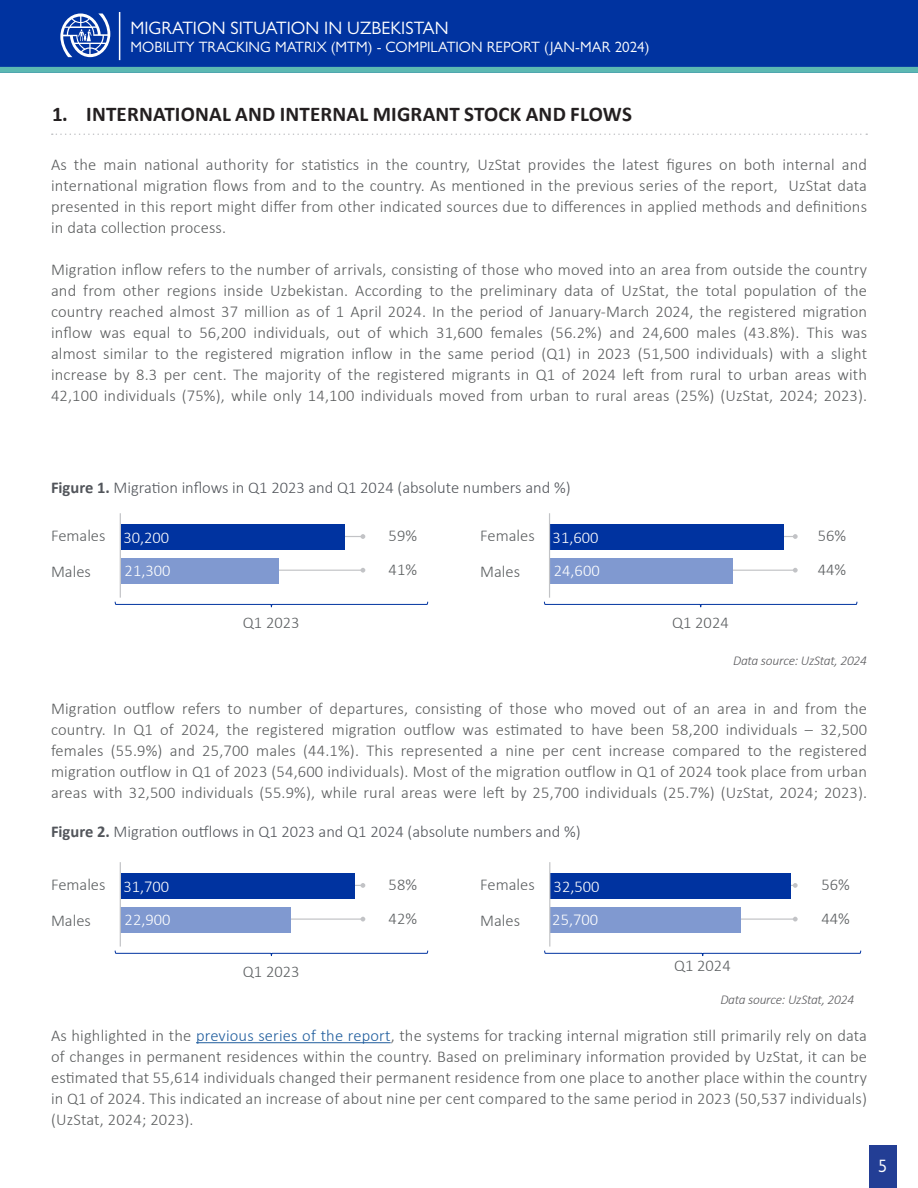
<style>
.page{position:relative;width:918px;height:1188px;background:#fff}
.page>*{position:absolute;margin:0;border:0;box-sizing:border-box;transform-origin:0 0}
.t1{font:700 21px "Calibri";letter-spacing:.01em;color:#231f20}
.t2{font:18px "Gill Sans Nova";color:#fff}
.Paragraph_Style_1{font:300 16.5px/21px "Calibri";letter-spacing:.01em;color:#5b5d5e;text-align:justify}
.Paragraph_Style_1-2{font:300 16.5px "Calibri";color:#52555b}
.Sub-title{font:300 16.5px "Calibri";color:#5c5f61}
.t3{font:300 16.5px "Calibri";color:#fff}
.t4{font:15px "Gill Sans Nova";color:#fff}
.t5{font:italic 300 13.5px "Calibri";letter-spacing:-.02em;color:#5c5c5f}
.s1{font-weight:700}
.s2{color:#215e9e}
</style>
<div class="page">
<div style="left:0;top:0;width:918px;height:72px;background:#0033a0"></div>
<div style="left:0;top:67px;width:918px;height:6px;background:#5cb8b2"></div>
<hr style="left:119px;top:12px;width:1px;height:48px;background:#fff">
<div style="left:869px;top:1145px;width:27px;height:42px;background:#233e95"></div>
<svg style="left:60px;top:13px;width:50px;height:44px"></svg>
<hr style="left:196px;top:1042px;width:195px;height:1px;background:#215e9e">
<hr style="left:551px;top:536px;width:244px;height:1px;background:#c2c3c6">
<svg style="left:793px;top:534px;width:5px;height:5px"></svg>
<div style="left:550px;top:524px;width:234px;height:26px;background:#0033a0"></div>
<hr style="left:551px;top:570px;width:244px;height:1px;background:#c2c3c6">
<svg style="left:793px;top:568px;width:5px;height:5px"></svg>
<div style="left:550px;top:559px;width:183px;height:25px;background:#8099d0"></div>
<hr style="left:549px;top:513px;width:1px;height:85px;background:#c2c3c6">
<svg style="left:544px;top:601px;width:314px;height:7px"></svg>
<hr style="left:122px;top:536px;width:241px;height:1px;background:#c2c3c6">
<svg style="left:361px;top:534px;width:4px;height:5px"></svg>
<div style="left:121px;top:524px;width:224px;height:26px;background:#0033a0"></div>
<hr style="left:122px;top:570px;width:241px;height:1px;background:#c2c3c6">
<svg style="left:361px;top:568px;width:4px;height:5px"></svg>
<div style="left:121px;top:559px;width:157px;height:25px;background:#8099d0"></div>
<hr style="left:120px;top:513px;width:1px;height:85px;background:#c2c3c6">
<svg style="left:114px;top:601px;width:314px;height:7px"></svg>
<hr style="left:122px;top:885px;width:241px;height:1px;background:#c2c3c6">
<svg style="left:361px;top:883px;width:4px;height:5px"></svg>
<div style="left:121px;top:873px;width:234px;height:26px;background:#0033a0"></div>
<hr style="left:122px;top:919px;width:241px;height:1px;background:#c2c3c6">
<svg style="left:361px;top:917px;width:4px;height:5px"></svg>
<div style="left:121px;top:907px;width:170px;height:26px;background:#8099d0"></div>
<hr style="left:120px;top:862px;width:1px;height:85px;background:#c2c3c6">
<svg style="left:114px;top:950px;width:314px;height:7px"></svg>
<hr style="left:552px;top:885px;width:243px;height:1px;background:#c2c3c6">
<svg style="left:793px;top:883px;width:5px;height:5px"></svg>
<div style="left:550px;top:873px;width:241px;height:26px;background:#0033a0"></div>
<hr style="left:552px;top:919px;width:243px;height:1px;background:#c2c3c6">
<svg style="left:793px;top:917px;width:5px;height:5px"></svg>
<div style="left:550px;top:907px;width:190px;height:26px;background:#8099d0"></div>
<hr style="left:549px;top:862px;width:1px;height:85px;background:#c2c3c6">
<svg style="left:544px;top:950px;width:317px;height:7px"></svg>
<svg style="left:52px;top:134px;width:815px;height:1px"></svg>
<p class="t2" style="left:130px;top:17px;width:320px">MIGRATION SITUATION IN UZBEKISTAN</p>
<p class="t4" style="left:130px;top:38px;width:520px">MOBILITY TRACKING MATRIX (MTM) - COMPILATION REPORT (JAN-MAR 2024)</p>
<p class="t1" style="left:52px;top:99px;width:581px">1. INTERNATIONAL AND INTERNAL MIGRANT STOCK AND FLOWS</p>
<p class="Paragraph_Style_1" style="left:51px;top:154px;width:818px">As the main national authority for statistics in the country, UzStat provides the latest figures on both internal and international migration flows from and to the country. As mentioned in the previous series of the report, UzStat data presented in this report might differ from other indicated sources due to differences in applied methods and definitions in data collection process.</p>
<p class="Paragraph_Style_1" style="left:51px;top:259px;width:818px">Migration inflow refers to the number of arrivals, consisting of those who moved into an area from outside the country and from other regions inside Uzbekistan. According to the preliminary data of UzStat, the total population of the country reached almost 37 million as of 1 April 2024. In the period of January-March 2024, the registered migration inflow was equal to 56,200 individuals, out of which 31,600 females (56.2%) and 24,600 males (43.8%). This was almost similar to the registered migration inflow in the same period (Q1) in 2023 (51,500 individuals) with a slight increase by 8.3 per cent. The majority of the registered migrants in Q1 of 2024 left from rural to urban areas with 42,100 individuals (75%), while only 14,100 individuals moved from urban to rural areas (25%) (UzStat, 2024; 2023).</p>
<p class="Paragraph_Style_1-2" style="left:51px;top:477px;width:521px"><span class="s1">Figure 1.</span> Migration inflows in Q1 2023 and Q1 2024 (absolute numbers and %)</p>
<p class="Sub-title" style="left:51px;top:525px;width:56px">Females</p>
<p class="Sub-title" style="left:51px;top:561px;width:41px">Males</p>
<p class="t3" style="left:123px;top:527px;width:47px">30,200</p>
<p class="t3" style="left:125px;top:561px;width:47px">21,300</p>
<p class="Sub-title" style="left:389px;top:525px;width:30px">59%</p>
<p class="Sub-title" style="left:389px;top:559px;width:30px">41%</p>
<p class="Sub-title" style="left:480px;top:525px;width:56px">Females</p>
<p class="Sub-title" style="left:480px;top:561px;width:41px">Males</p>
<p class="t3" style="left:553px;top:527px;width:47px">31,600</p>
<p class="t3" style="left:554px;top:561px;width:47px">24,600</p>
<p class="Sub-title" style="left:818px;top:525px;width:30px">56%</p>
<p class="Sub-title" style="left:818px;top:559px;width:30px">44%</p>
<p class="Sub-title" style="left:243px;top:613px;width:58px">Q1 2023</p>
<p class="Sub-title" style="left:672px;top:613px;width:58px">Q1 2024</p>
<p class="t5" style="left:733px;top:653px;width:135px">Data source: UzStat, 2024</p>
<p class="Paragraph_Style_1" style="left:51px;top:698px;width:818px">Migration outflow refers to number of departures, consisting of those who moved out of an area in and from the country. In Q1 of 2024, the registered migration outflow was estimated to have been 58,200 individuals – 32,500 females (55.9%) and 25,700 males (44.1%). This represented a nine per cent increase compared to the registered migration outflow in Q1 of 2023 (54,600 individuals). Most of the migration outflow in Q1 of 2024 took place from urban areas with 32,500 individuals (55.9%), while rural areas were left by 25,700 individuals (25.7%) (UzStat, 2024; 2023).</p>
<p class="Paragraph_Style_1-2" style="left:51px;top:822px;width:531px"><span class="s1">Figure 2.</span> Migration outflows in Q1 2023 and Q1 2024 (absolute numbers and %)</p>
<p class="Sub-title" style="left:51px;top:874px;width:56px">Females</p>
<p class="Sub-title" style="left:51px;top:910px;width:41px">Males</p>
<p class="t3" style="left:123px;top:876px;width:47px">31,700</p>
<p class="t3" style="left:125px;top:910px;width:47px">22,900</p>
<p class="Sub-title" style="left:389px;top:874px;width:30px">58%</p>
<p class="Sub-title" style="left:389px;top:908px;width:30px">42%</p>
<p class="Sub-title" style="left:480px;top:874px;width:56px">Females</p>
<p class="Sub-title" style="left:480px;top:910px;width:41px">Males</p>
<p class="t3" style="left:554px;top:877px;width:47px">32,500</p>
<p class="t3" style="left:552px;top:909px;width:47px">25,700</p>
<p class="Sub-title" style="left:822px;top:874px;width:30px">56%</p>
<p class="Sub-title" style="left:822px;top:908px;width:30px">44%</p>
<p class="Sub-title" style="left:243px;top:962px;width:58px">Q1 2023</p>
<p class="Sub-title" style="left:674px;top:956px;width:58px">Q1 2024</p>
<p class="t5" style="left:720px;top:991px;width:135px">Data source: UzStat, 2024</p>
<p class="Paragraph_Style_1" style="left:51px;top:1024px;width:818px">As highlighted in the <span class="s2">previous series of the report</span>, the systems for tracking internal migration still primarily rely on data of changes in permanent residences within the country. Based on preliminary information provided by UzStat, it can be estimated that 55,614 individuals changed their permanent residence from one place to another place within the country in Q1 of 2024. This indicated an increase of about nine per cent compared to the same period in 2023 (50,537 individuals) (UzStat, 2024; 2023).</p>
<p class="t2" style="left:878px;top:1155px;width:10px">5</p>
</div>
